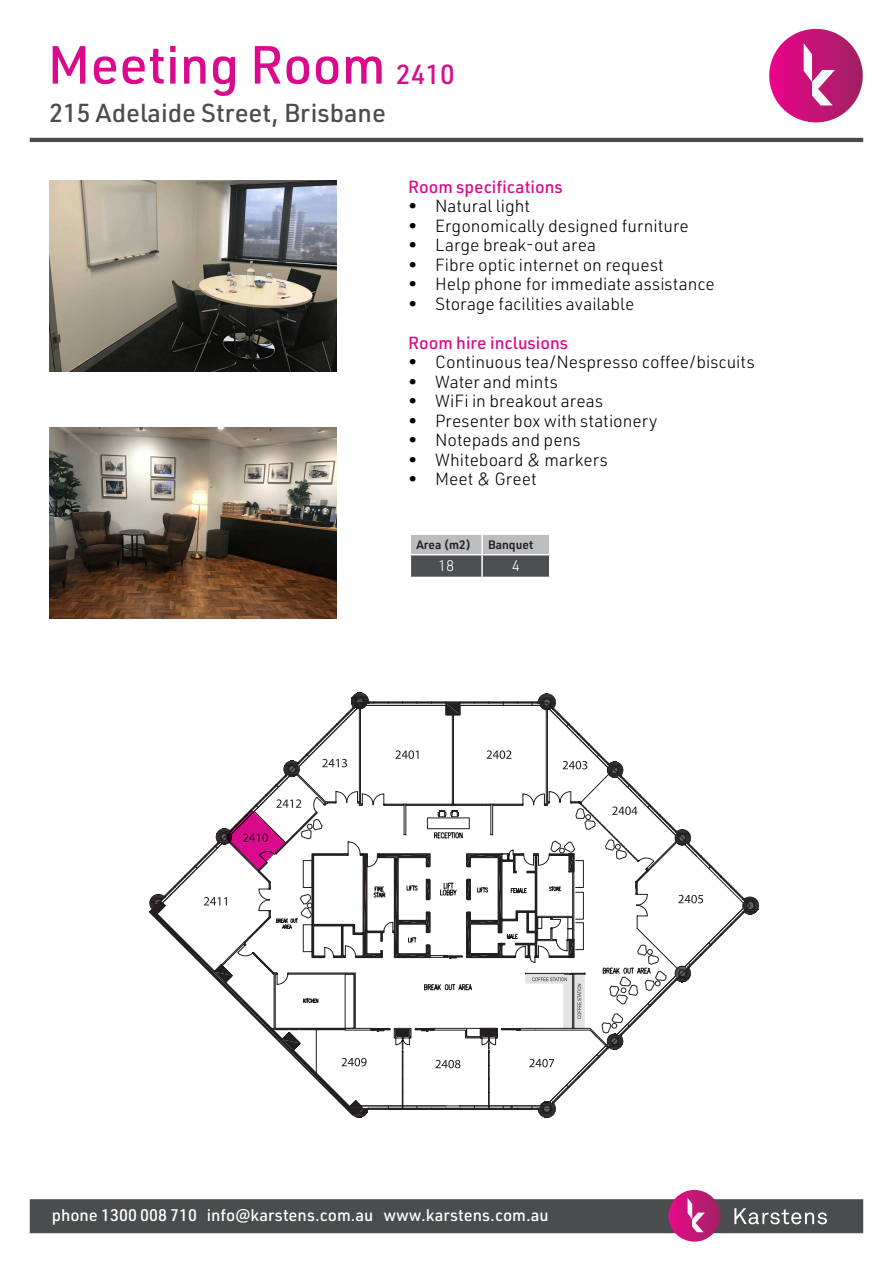
<style>
.page{position:relative;width:893px;height:1263px;background:#fff}
.page>*{position:absolute;margin:0;border:0;box-sizing:border-box;transform-origin:0 0}
.t1{font:500 52.5px "URWDIN";color:#d90b8c}
.t2{font:500 25.5px "URWDIN";color:#4b4c4d}
.t3{font:300 17.25px "URWDIN";color:#000}
.t4{font:500 17.25px "URWDIN";color:#d90b8c}
.t5{font:500 16.5px "URWDIN";color:#fff}
.t6{font:300 15px "URWDIN";color:#fff}
.t7{font:600 12px "URWDIN";color:#231f20}
.s1{font-size:27px}
</style>
<div class="page">
<div style="left:31px;top:1200px;width:831px;height:32px;background:#4b4c4d"></div>
<div style="left:30px;top:1199px;width:833px;height:34px;border:2px solid #4b4c4d"></div>
<hr style="left:30px;top:138px;width:833px;height:4px;background:#4b4c4d">
<svg style="left:410px;top:535px;width:140px;height:42px;background:#8a8b8d"></svg>
<svg style="left:769px;top:29px;width:94px;height:93px;background:#c51478"></svg>
<svg style="left:804px;top:43px;width:31px;height:62px"></svg>
<svg style="left:149px;top:692px;width:610px;height:426px"></svg>
<svg style="left:734px;top:1208px;width:93px;height:16px"></svg>
<svg style="left:668px;top:1190px;width:52px;height:52px;background:#c41b79"></svg>
<svg style="left:688px;top:1198px;width:17px;height:34px"></svg>
<img style="left:50px;top:180px;width:287px;height:192px">
<img style="left:50px;top:427px;width:287px;height:192px">
<p class="t1" style="left:48px;top:30px;width:408px">Meeting Room <span class="s1">2410</span></p>
<p class="t2" style="left:49px;top:95px;width:338px">215 Adelaide Street, Brisbane</p>
<p class="t4" style="left:408px;top:175px;width:156px">Room specifications</p>
<p class="t3" style="left:408px;top:195px;width:123px">• Natural light</p>
<p class="t3" style="left:408px;top:214px;width:282px">• Ergonomically designed furniture</p>
<p class="t3" style="left:408px;top:234px;width:190px">• Large break-out area</p>
<p class="t3" style="left:408px;top:253px;width:257px">• Fibre optic internet on request</p>
<p class="t3" style="left:408px;top:273px;width:308px">• Help phone for immediate assistance</p>
<p class="t3" style="left:408px;top:292px;width:228px">• Storage facilities available</p>
<p class="t4" style="left:408px;top:331px;width:162px">Room hire inclusions</p>
<p class="t3" style="left:408px;top:351px;width:348px">• Continuous tea/Nespresso coffee/biscuits</p>
<p class="t3" style="left:408px;top:370px;width:151px">• Water and mints</p>
<p class="t3" style="left:408px;top:390px;width:196px">• WiFi in breakout areas</p>
<p class="t3" style="left:408px;top:409px;width:251px">• Presenter box with stationery</p>
<p class="t3" style="left:408px;top:429px;width:174px">• Notepads and pens</p>
<p class="t3" style="left:408px;top:448px;width:201px">• Whiteboard &amp; markers</p>
<p class="t3" style="left:408px;top:468px;width:130px">• Meet &amp; Greet</p>
<p class="t7" style="left:416px;top:536px;width:56px">Area (m2)</p>
<p class="t7" style="left:488px;top:536px;width:47px">Banquet</p>
<p class="t6" style="left:438px;top:556px;width:18px">18</p>
<p class="t6" style="left:512px;top:556px;width:10px">4</p>
<p class="t5" style="left:52px;top:1204px;width:499px">phone 1300 008 710 info@karstens.com.au www.karstens.com.au</p>
</div>
